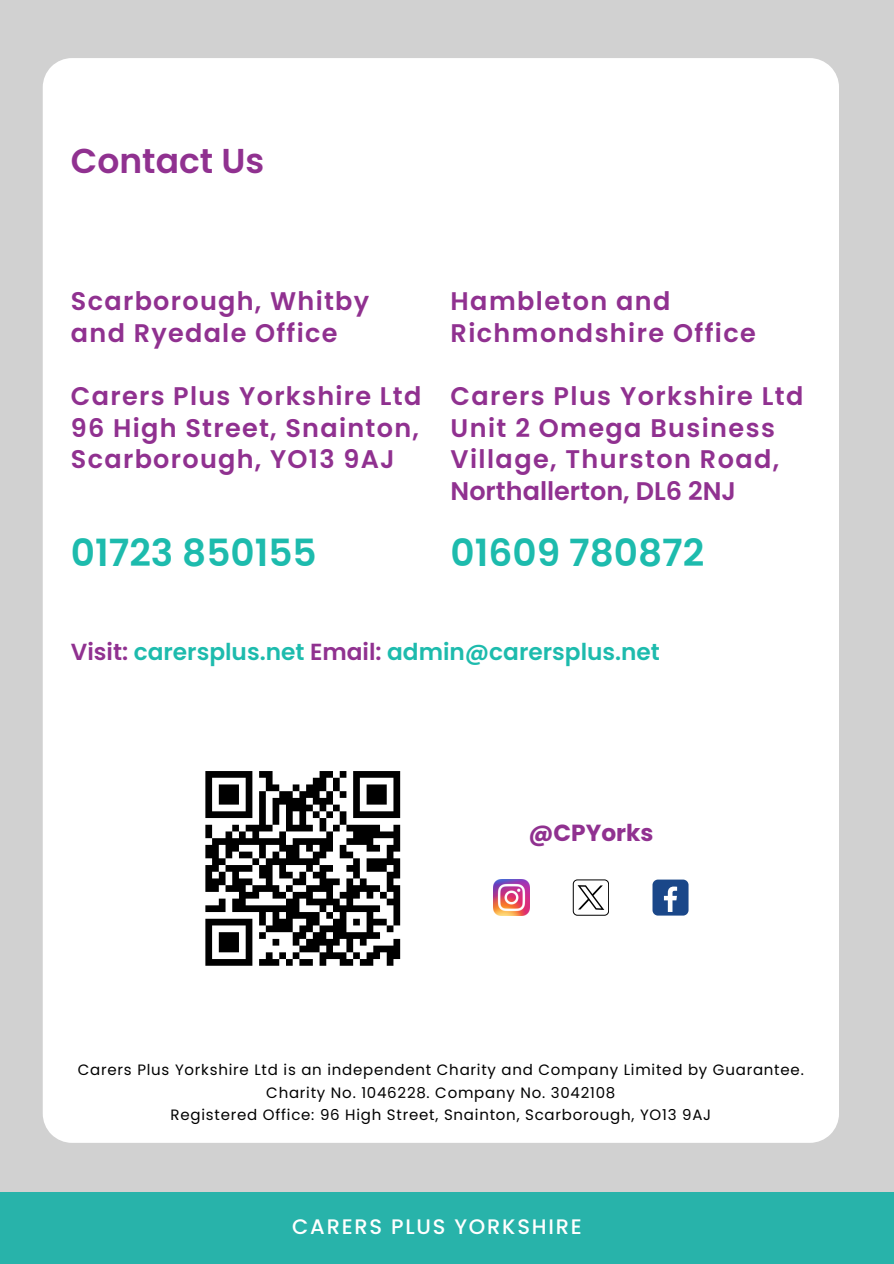
<style>
.page{position:relative;width:894px;height:1264px;background:#fff}
.page>*{position:absolute;margin:0;border:0;box-sizing:border-box;transform-origin:0 0}
.t1{font:600 37.5px "Poppins";color:#1dbbad}
.t2{font:600 34.5px "Poppins";color:#903190}
.t3{font:600 25.5px/31.5px "Poppins";letter-spacing:.05em;color:#903190}
.t4{font:600 23.25px "Poppins";color:#1dbbad}
.t5{font:700 23.25px "Poppins";color:#903190}
.t6{font:500 21px "Poppins";letter-spacing:.085em;color:#fff}
.t7{font:15px "Poppins";letter-spacing:.05em;color:#000}
.s1{color:#903190}
</style>
<div class="page">
<div style="left:0;top:0;width:893px;height:1263px;background:#d1d1d1"></div>
<div style="left:0;top:1192px;width:893px;height:71px;background:#28b3aa"></div>
<div style="left:43px;top:58px;width:795px;height:1084px;background:#fff"></div>
<img style="left:493px;top:879px;width:36px;height:36px">
<div style="left:652px;top:879px;width:36px;height:36px;background:#1a4789;border-radius:5px"></div>
<svg style="left:663px;top:886px;width:14px;height:26px"></svg>
<svg style="left:577px;top:885px;width:27px;height:25px"></svg>
<div style="left:572px;top:879px;width:36px;height:36px;border:1px solid #000;border-radius:4px"></div>
<svg style="left:205px;top:771px;width:195px;height:194px;background:#737373"></svg>
<h2 class="t2" style="left:71px;top:137px;width:195px">Contact Us</h2>
<h1 class="t3" style="left:71px;top:286px;width:300px">Scarborough, Whitby and Ryedale Office</h1>
<h2 class="t3" style="left:71px;top:380px;width:352px;text-align:justify">Carers Plus Yorkshire Ltd 96 High Street, Snainton, Scarborough, YO13 9AJ</h2>
<h2 class="t3" style="left:450px;top:286px;width:307px">Hambleton and<br>Richmondshire Office</h2>
<h1 class="t3" style="left:450px;top:380px;width:354px">Carers Plus Yorkshire Ltd<br>Unit 2 Omega Business<br>Village, Thurston Road,<br>Northallerton, DL6 2NJ</h1>
<h2 class="t1" style="left:71px;top:526px;width:247px">01723 850155</h2>
<p class="t1" style="left:450px;top:526px;width:255px">01609 780872</p>
<h2 class="t4" style="left:71px;top:636px;width:590px"><span class="s1">Visit:</span> carersplus.net <span class="s1">Email:</span> admin@carersplus.net</h2>
<p class="t5" style="left:528px;top:817px;width:126px">@CPYorks</p>
<h2 class="t7" style="left:78px;top:1059px;width:727px">Carers Plus Yorkshire Ltd is an independent Charity and Company Limited by Guarantee.</h2>
<p class="t7" style="left:266px;top:1081px;width:350px">Charity No. 1046228. Company No. 3042108</p>
<p class="t7" style="left:170px;top:1104px;width:542px">Registered Office: 96 High Street, Snainton, Scarborough, YO13 9AJ</p>
<h1 class="t6" style="left:292px;top:1212px;width:291px">CARERS PLUS YORKSHIRE</h1>
</div>
